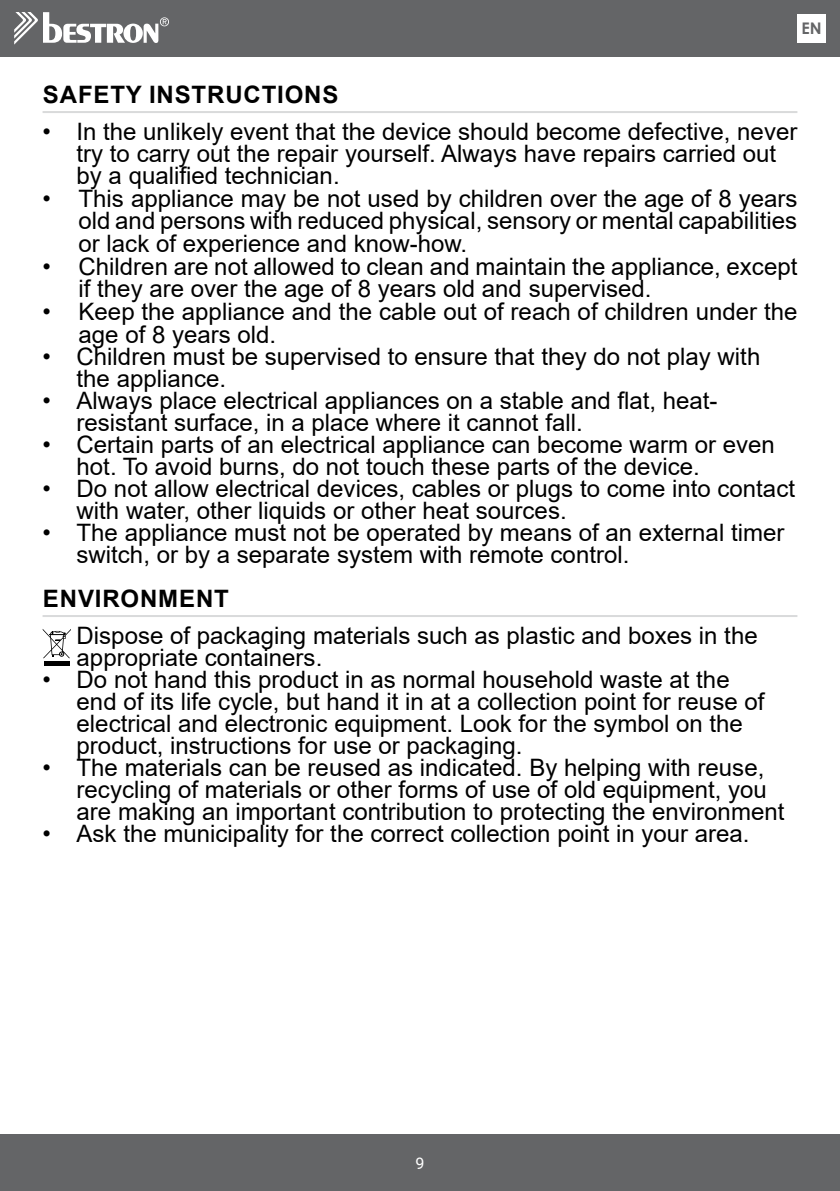
<style>
.page{position:relative;width:840px;height:1191px;background:#fff}
.page>*{position:absolute;margin:0;border:0;box-sizing:border-box;transform-origin:0 0}
.t1{font:24px/22px "Arial";color:#000}
.t2{font:700 24px "Arial";letter-spacing:.035em;color:#000}
.t3{font:700 16px "Century Gothic";color:#646567}
.t4{font:16px "Roboto";color:#fff}
</style>
<div class="page">
<hr style="left:43px;top:111px;width:754px;height:2px;background:#d9dadb">
<hr style="left:43px;top:615px;width:754px;height:2px;background:#d9dadb">
<div style="left:44px;top:661px;width:25px;height:5px;background:#000"></div>
<svg style="left:43px;top:629px;width:28px;height:29px"></svg>
<div style="left:0;top:0;width:839px;height:57px;background:#646567"></div>
<div style="left:0;top:1134px;width:839px;height:57px;background:#646567"></div>
<svg style="left:14px;top:12px;width:155px;height:33px"></svg>
<div style="left:797px;top:14px;width:28px;height:29px;background:#fff"></div>
<p class="t3" style="left:801px;top:16px;width:22px">EN</p>
<p class="t2" style="left:43px;top:77px;width:297px">SAFETY INSTRUCTIONS</p>
<p class="t1" style="left:77px;top:121px;width:721px;text-indent:-34px">• In the unlikely event that the device should become defective, never try to carry out the repair yourself. Always have repairs carried out by a qualified technician.</p>
<p class="t1" style="left:79px;top:187px;width:720px;line-height:22.6px;text-align:justify;text-indent:-36px">• This appliance may be not used by children over the age of 8 years old and persons with reduced physical, sensory or mental capabilities or lack of experience and know-how.</p>
<p class="t1" style="left:79px;top:255px;width:719px;line-height:22.6px;text-indent:-36px">• Children are not allowed to clean and maintain the appliance, except if they are over the age of 8 years old and supervised.</p>
<p class="t1" style="left:79px;top:300px;width:720px;line-height:22.6px;text-indent:-36px">• Keep the appliance and the cable out of reach of children under the age of 8 years old.</p>
<p class="t1" style="left:77px;top:345px;width:684px;text-indent:-34px">• Children must be supervised to ensure that they do not play with the appliance.</p>
<p class="t1" style="left:77px;top:389px;width:642px;text-indent:-34px">• Always place electrical appliances on a stable and flat, heat&shy;resistant surface, in a place where it cannot fall.</p>
<p class="t1" style="left:77px;top:433px;width:699px;text-indent:-34px">• Certain parts of an electrical appliance can become warm or even hot. To avoid burns, do not touch these parts of the device.</p>
<p class="t1" style="left:77px;top:477px;width:719px;text-indent:-34px">• Do not allow electrical devices, cables or plugs to come into contact with water, other liquids or other heat sources.</p>
<p class="t1" style="left:77px;top:521px;width:709px;text-indent:-34px">• The appliance must not be operated by means of an external timer switch, or by a separate system with remote control.</p>
<p class="t2" style="left:43px;top:581px;width:187px">ENVIRONMENT</p>
<p class="t1" style="left:77px;top:624px;width:682px">Dispose of packaging materials such as plastic and boxes in the appropriate containers.</p>
<p class="t1" style="left:77px;top:668px;width:689px;text-indent:-34px">• Do not hand this product in as normal household waste at the end of its life cycle, but hand it in at a collection point for reuse of electrical and electronic equipment. Look for the symbol on the product, instructions for use or packaging.</p>
<p class="t1" style="left:77px;top:756px;width:708px;text-indent:-34px">• The materials can be reused as indicated. By helping with reuse, recycling of materials or other forms of use of old equipment, you are making an important contribution to protecting the environment</p>
<p class="t1" style="left:43px;top:822px;width:708px">• Ask the municipality for the correct collection point in your area.</p>
<p class="t4" style="left:415px;top:1151px;width:10px">9</p>
</div>
